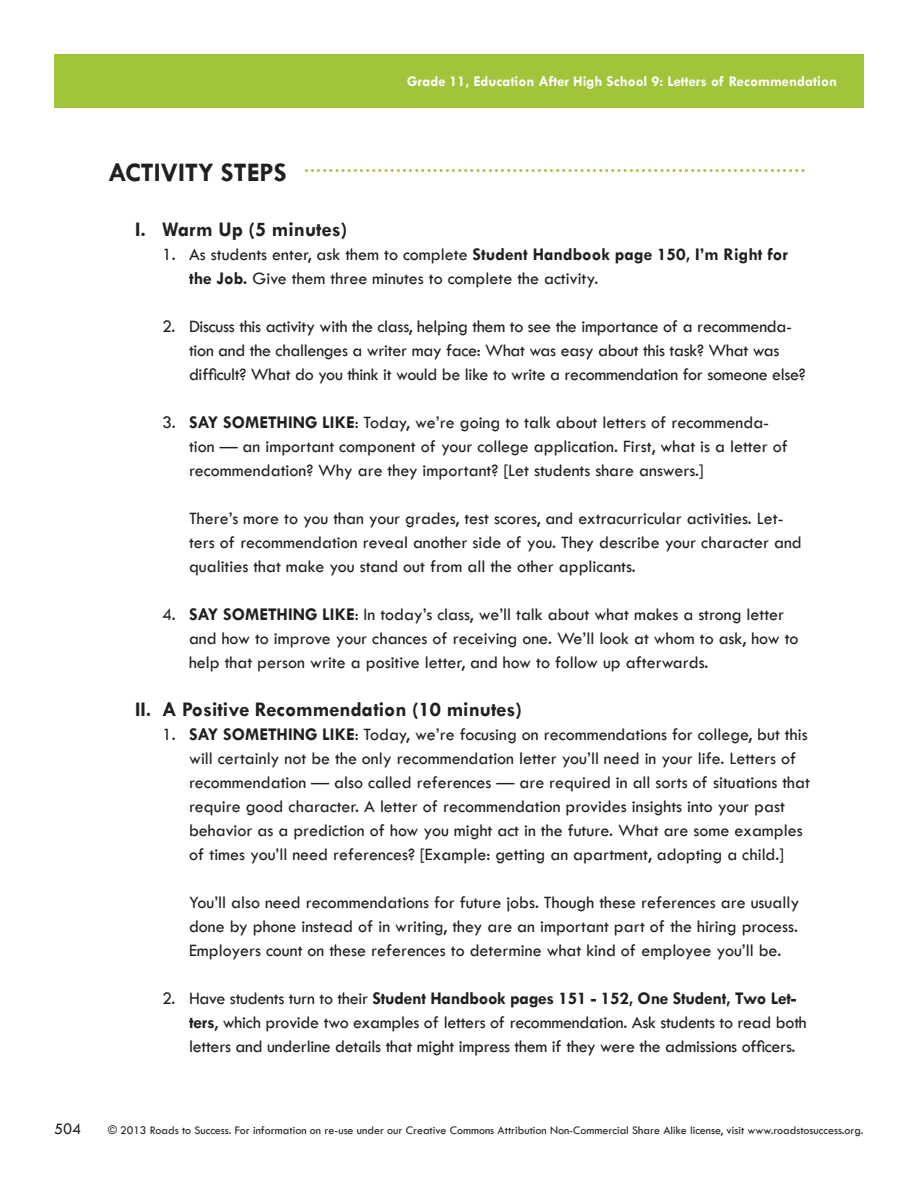
<style>
.page{position:relative;width:918px;height:1188px;background:#fff}
.page>*{position:absolute;margin:0;border:0;box-sizing:border-box;transform-origin:0 0}
.A_NumberListRoman{font:700 21px "Tw Cen";color:#231f20}
.LO_Head1{font:700 18.75px "Tw Cen";color:#a1c43a}
.A_NumberList2{font:500 18px/24px "Tw Cen";letter-spacing:-.015em;color:#231f20}
.A_NumberList1{font:500 18px/24px "Tw Cen";color:#231f20}
.A_Text{font:500 18px/24px "Tw Cen";color:#231f20}
.Lesson_Front_Page_Te{font:500 16.5px "Tw Cen";color:#231f20}
.t1{font:700 15px "Tw Cen";color:#fff}
.t2{font:500 12px "Tw Cen";color:#231f20}
.s1{font-size:27px;color:#231f20}
.s2{font-weight:700}
</style>
<div class="page">
<div style="left:54px;top:54px;width:810px;height:54px;background:#a1c43a"></div>
<p class="t1" style="left:407px;top:72px;width:431px">Grade 11, Education After High School 9: Letters of Recommendation</p>
<p class="LO_Head1" style="left:108px;top:155px;width:699px"><span class="s1">ACTIVITY STEPS</span> ..................................................................................</p>
<p class="A_NumberListRoman" style="left:135px;top:217px;width:214px">I. Warm Up (5 minutes)</p>
<p class="A_NumberList1" style="left:189px;top:243px;width:600px;text-indent:-27px">1. As students enter, ask them to complete <span class="s2">Student Handbook page 150, I’m Right for the Job.</span> Give them three minutes to complete the activity.</p>
<p class="A_NumberList2" style="left:189px;top:315px;width:618px;text-indent:-27px">2. Discuss this activity with the class, helping them to see the importance of a recommenda&shy;tion and the challenges a writer may face: What was easy about this task? What was difficult? What do you think it would be like to write a recommendation for someone else?</p>
<p class="A_NumberList2" style="left:189px;top:411px;width:600px;text-indent:-27px">3. <span class="s2">SAY SOMETHING LIKE</span>: Today, we’re going to talk about letters of recommenda&shy;tion — an important component of your college application. First, what is a letter of recommendation? Why are they important? [Let students share answers.]</p>
<p class="A_Text" style="left:189px;top:507px;width:614px">There’s more to you than your grades, test scores, and extracurricular activities. Let&shy;ters of recommendation reveal another side of you. They describe your character and qualities that make you stand out from all the other applicants.</p>
<p class="A_NumberList2" style="left:189px;top:603px;width:611px;text-indent:-27px">4. <span class="s2">SAY SOMETHING LIKE</span>: In today’s class, we’ll talk about what makes a strong letter and how to improve your chances of receiving one. We’ll look at whom to ask, how to help that person write a positive letter, and how to follow up afterwards.</p>
<p class="A_NumberListRoman" style="left:135px;top:697px;width:389px">II. A Positive Recommendation (10 minutes)</p>
<p class="A_NumberList1" style="left:189px;top:723px;width:622px;text-indent:-27px">1. <span class="s2">SAY SOMETHING LIKE</span>: Today, we’re focusing on recommendations for college, but this will certainly not be the only recommendation letter you’ll need in your life. Letters of recommendation — also called references — are required in all sorts of situations that require good character. A letter of recommendation provides insights into your past behavior as a prediction of how you might act in the future. What are some examples of times you’ll need references? [Example: getting an apartment, adopting a child.]</p>
<p class="A_Text" style="left:189px;top:891px;width:612px;text-align:justify">You’ll also need recommendations for future jobs. Though these references are usually done by phone instead of in writing, they are an important part of the hiring process.<br>Employers count on these references to determine what kind of employee you’ll be.</p>
<p class="A_NumberList2" style="left:189px;top:987px;width:619px;text-indent:-27px">2. Have students turn to their <span class="s2">Student Handbook pages 151 - 152, One Student, Two Let&shy;ters</span>, which provide two examples of letters of recommendation. Ask students to read both letters and underline details that might impress them if they were the admissions officers.</p>
<p class="Lesson_Front_Page_Te" style="left:54px;top:1119px;width:29px">504</p>
<p class="t2" style="left:108px;top:1123px;width:757px">© 2013 Roads to Success. For information on re-use under our Creative Commons Attribution Non-Commercial Share Alike license, visit www.roadstosuccess.org.</p>
</div>
